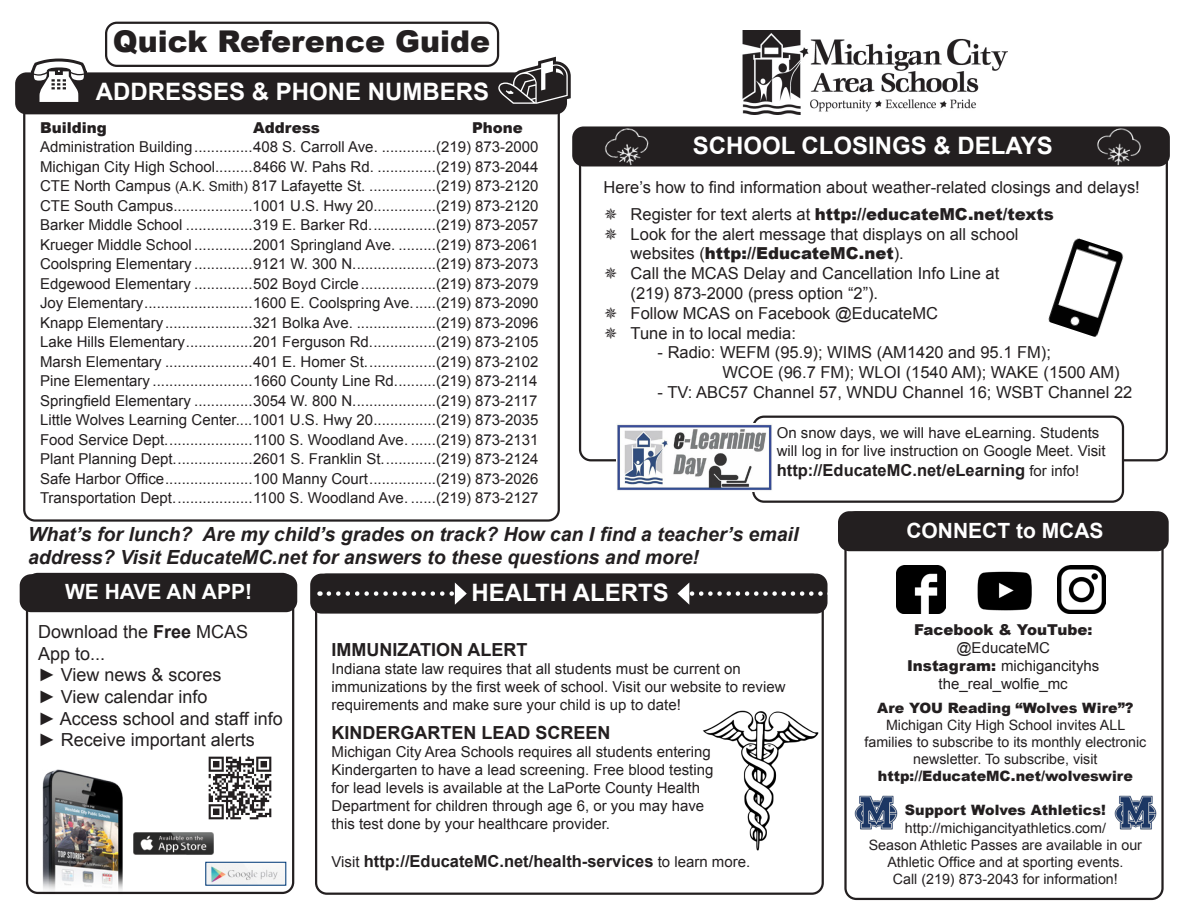
<style>
.page{position:relative;width:1188px;height:918px;background:#fff}
.page>*{position:absolute;margin:0;border:0;box-sizing:border-box;transform-origin:0 0}
.t1{font:900 30px "Arial";color:#231f20}
.t2{font:700 24px "Arial";color:#fff}
.t3{font:700 21px "Arial";color:#fff}
.t4{font:italic 700 19.5px/23.4px "Arial";color:#231f20}
.t5{font:18px/21.6px "Arial";color:#231f20}
.t6{font:700 18px "Arial";color:#231f20}
.t7{font:16.5px/19.8px "Arial";color:#231f20}
.t8{font:700 16.5px "Arial";color:#231f20}
.t9{font:15px/19.5px "Arial";color:#231f20}
.t10{font:900 15px "Arial";color:#231f20}
.t11{font:14.25px/17.1px "Arial";color:#231f20;text-align:center}
.s1{font-weight:900}
.s2{font-size:13.5px}
.s3{font-weight:400;font-size:15px}
.s4{font-weight:700}
</style>
<div class="page">
<div style="left:844px;top:511px;width:320px;height:389px;border:2px solid #231f20;border-radius:11px"></div>
<div style="left:105px;top:22px;width:394px;height:45px;border:2px solid #231f20;border-radius:11px"></div>
<img style="left:742px;top:30px;width:265px;height:85px">
<img style="left:703px;top:710px;width:116px;height:141px">
<div style="left:573px;top:128px;width:596px;height:37px;background:#231f20;border-radius:10px"></div>
<div style="left:572px;top:126px;width:598px;height:40px;border:2px solid #231f20;border-radius:10px"></div>
<img style="left:1094px;top:126px;width:51px;height:41px">
<div style="left:16px;top:73px;width:550px;height:40px;background:#231f20;border-radius:10px"></div>
<div style="left:15px;top:72px;width:552px;height:42px;border:2px solid #231f20;border-radius:10px"></div>
<div style="left:311px;top:575px;width:515px;height:38px;background:#231f20;border-radius:10px"></div>
<div style="left:310px;top:574px;width:518px;height:40px;border:2px solid #231f20;border-radius:10px"></div>
<svg style="left:329px;top:583px;width:138px;height:22px"></svg>
<svg style="left:677px;top:583px;width:144px;height:22px"></svg>
<img style="left:855px;top:795px;width:43px;height:35px">
<img style="left:897px;top:565px;width:48px;height:49px">
<div style="left:839px;top:512px;width:329px;height:38px;background:#231f20;border-radius:10px"></div>
<div style="left:838px;top:511px;width:331px;height:40px;border:2px solid #231f20;border-radius:10px"></div>
<div style="left:752px;top:416px;width:372px;height:87px;border:2px solid #231f20;border-radius:11px"></div>
<img style="left:617px;top:424px;width:155px;height:68px">
<img style="left:1114px;top:795px;width:43px;height:35px">
<div style="left:26px;top:573px;width:268px;height:321px;border:2px solid #231f20;border-radius:11px"></div>
<img style="left:208px;top:756px;width:64px;height:64px">
<div style="left:21px;top:575px;width:275px;height:36px;background:#231f20;border-radius:10px"></div>
<div style="left:20px;top:574px;width:277px;height:38px;border:2px solid #231f20;border-radius:10px"></div>
<img style="left:43px;top:769px;width:80px;height:126px">
<img style="left:207px;top:864px;width:77px;height:20px">
<div style="left:205px;top:862px;width:81px;height:24px;border:1px solid #013d7d"></div>
<img style="left:133px;top:832px;width:80px;height:23px">
<img style="left:600px;top:126px;width:55px;height:41px">
<img style="left:977px;top:571px;width:54px;height:39px">
<img style="left:1057px;top:565px;width:49px;height:49px">
<img style="left:1048px;top:238px;width:76px;height:99px">
<svg style="left:34px;top:72px;width:50px;height:3px"></svg>
<svg style="left:498px;top:72px;width:69px;height:32px"></svg>
<p class="t1" style="left:113px;top:20px;width:379px">Quick Reference Guide</p>
<p class="t2" style="left:96px;top:76px;width:395px">ADDRESSES &amp; PHONE NUMBERS</p>
<p class="t10" style="left:40px;top:117px;width:68px">Building</p>
<p class="t10" style="left:253px;top:117px;width:69px">Address</p>
<p class="t9" style="left:40px;top:118px;width:500px;text-indent:432px"><span class="s1">Phone </span>Administration Building..............408 S. Carroll Ave. .............(219) 873-2000<br>Michigan City High School.........8466 W. Pahs Rd. ..............(219) 873-2044<br>CTE North Campus <span class="s2">(A.K. Smith)</span> 817 Lafayette St. ................(219) 873-2120<br>CTE South Campus...................1001 U.S. Hwy 20...............(219) 873-2120<br>Barker Middle School ................319 E. Barker Rd................(219) 873-2057<br>Krueger Middle School ..............2001 Springland Ave. .........(219) 873-2061<br>Coolspring Elementary ..............9121 W. 300 N....................(219) 873-2073<br>Edgewood Elementary ..............502 Boyd Circle..................(219) 873-2079<br>Joy Elementary..........................1600 E. Coolspring Ave......(219) 873-2090<br>Knapp Elementary.....................321 Bolka Ave. ...................(219) 873-2096<br>Lake Hills Elementary................201 Ferguson Rd................(219) 873-2105<br>Marsh Elementary .....................401 E. Homer St.................(219) 873-2102<br>Pine Elementary ........................1660 County Line Rd..........(219) 873-2114<br>Springfield Elementary ..............3054 W. 800 N....................(219) 873-2117<br>Little Wolves Learning Center....1001 U.S. Hwy 20...............(219) 873-2035<br>Food Service Dept.....................1100 S. Woodland Ave. ......(219) 873-2131<br>Plant Planning Dept...................2601 S. Franklin St.............(219) 873-2124<br>Safe Harbor Office.....................100 Manny Court................(219) 873-2026<br>Transportation Dept...................1100 S. Woodland Ave. ......(219) 873-2127</p>
<p class="t2" style="left:693px;top:129px;width:362px">SCHOOL CLOSINGS &amp; DELAYS</p>
<p class="t7" style="left:631px;top:174px;width:511px;line-height:26.5px;text-indent:-27px">Here’s how to find information about weather-related closings and delays!<br>Register for text alerts at <span class="s1">http://educateMC.net/texts</span></p>
<p class="t7" style="left:631px;top:224px;width:389px">Look for the alert message that displays on all school websites (<span class="s1">http://EducateMC.net</span>).<br>Call the MCAS Delay and Cancellation Info Line at (219) 873-2000 (press option “2”).<br>Follow MCAS on Facebook @EducateMC<br>Tune in to local media:</p>
<p class="t7" style="left:722px;top:343px;width:399px;text-indent:-65px">- Radio: WEFM (95.9); WIMS (AM1420 and 95.1 FM);<br>WCOE (96.7 FM); WLOI (1540 AM); WAKE (1500 AM)</p>
<p class="t7" style="left:658px;top:383px;width:476px">- TV: ABC57 Channel 57, WNDU Channel 16; WSBT Channel 22</p>
<p class="t9" style="left:777px;top:424px;width:331px;line-height:18px">On snow days, we will have eLearning. Students will log in for live instruction on Google Meet. Visit</p>
<p class="t8" style="left:777px;top:460px;width:304px">http://EducateMC.net/eLearning <span class="s3">for info!</span></p>
<p class="t4" style="left:28px;top:523px;width:772px">What’s for lunch? Are my child’s grades on track? How can I find a teacher’s email address? Visit EducateMC.net for answers to these questions and more!</p>
<p class="t3" style="left:65px;top:577px;width:189px">WE HAVE AN APP!</p>
<p class="t5" style="left:38px;top:621px;width:246px">Download the <span class="s4">Free</span> MCAS<br>App to...<br>► View news &amp; scores<br>► View calendar info<br>► Access school and staff info ► Receive important alerts</p>
<p class="t2" style="left:472px;top:577px;width:199px">HEALTH ALERTS</p>
<p class="t6" style="left:332px;top:637px;width:197px">IMMUNIZATION ALERT</p>
<p class="t9" style="left:332px;top:660px;width:456px;line-height:18px">Indiana state law requires that all students must be current on immunizations by the first week of school. Visit our website to review requirements and make sure your child is up to date!</p>
<p class="t6" style="left:332px;top:721px;width:280px">KINDERGARTEN LEAD SCREEN</p>
<p class="t9" style="left:332px;top:743px;width:383px;line-height:18px">Michigan City Area Schools requires all students entering Kindergarten to have a lead screening. Free blood testing for lead levels is available at the LaPorte County Health Department for children through age 6, or you may have this test done by your healthcare provider.</p>
<p class="t8" style="left:332px;top:850px;width:420px"><span class="s3">Visit</span> http://EducateMC.net/health-services <span class="s3">to learn more.</span></p>
<p class="t3" style="left:906px;top:517px;width:199px">CONNECT to MCAS</p>
<p class="t9" style="left:907px;top:621px;width:194px;line-height:18px;text-align:center"><span class="s1">Facebook &amp; YouTube: </span>@EducateMC<br><span class="s1">Instagram:</span> michigancityhs the_real_wolfie_mc</p>
<p class="t11" style="left:864px;top:699px;width:283px"><span class="s1">Are YOU Reading “Wolves Wire”?<br></span>Michigan City High School invites ALL families to subscribe to its monthly electronic newsletter. To subscribe, visit <span class="s1">http://EducateMC.net/wolveswire</span></p>
<p class="t11" style="left:869px;top:802px;width:275px"><span class="s1">Support Wolves Athletics! </span>http://michigancityathletics.com/<br>Season Athletic Passes are available in our Athletic Office and at sporting events.<br>Call (219) 873-2043 for information!</p>
</div>
